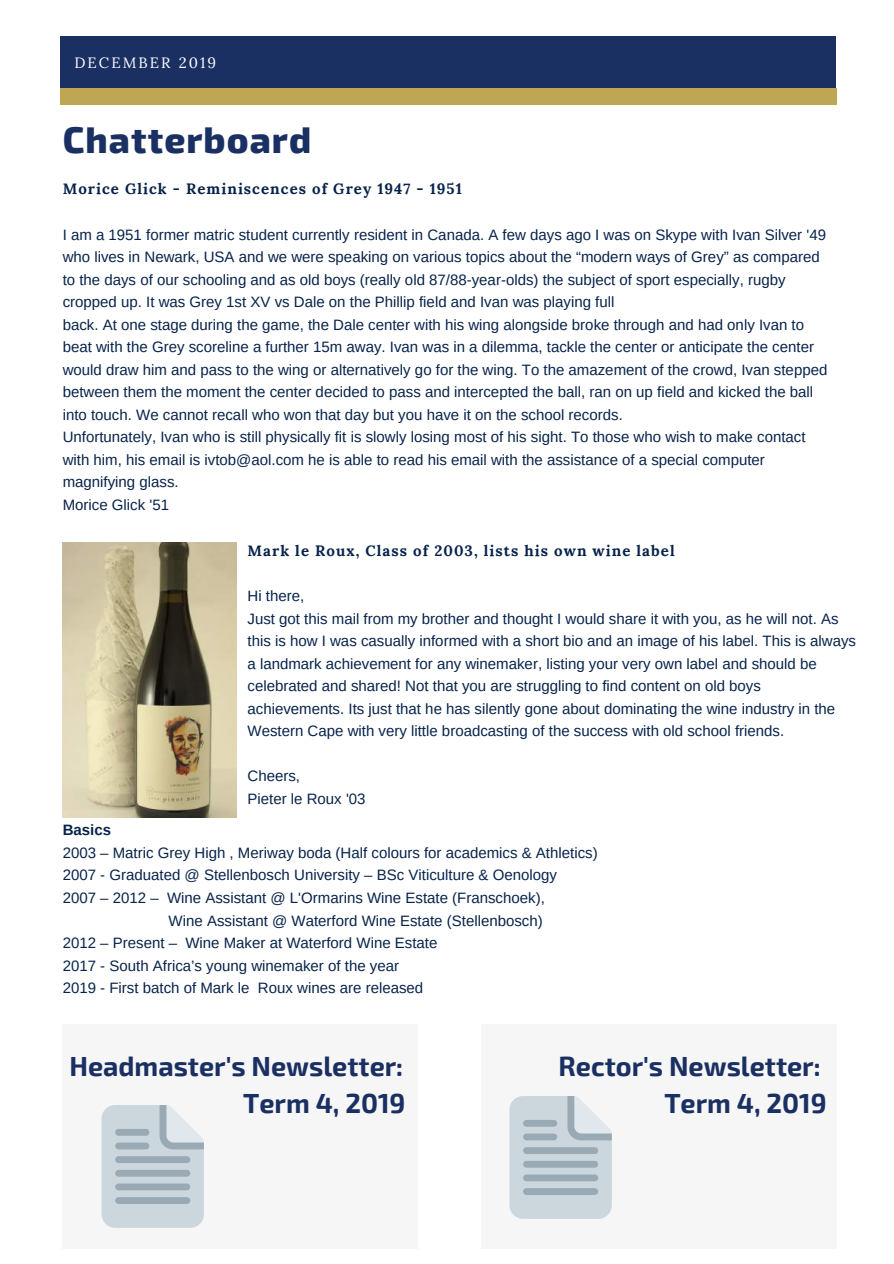
<style>
.page{position:relative;width:894px;height:1264px;background:#fff}
.page>*{position:absolute;margin:0;border:0;box-sizing:border-box;transform-origin:0 0}
.t1{font:800 36.45px "Exo 2";letter-spacing:.03em;color:#1b3062}
.t2{font:700 27px/37.2px "Exo 2";color:#1b3062;text-align:right}
.t3{font:15px/22.5px "Arimo";color:#07234b}
.t4{font:700 15px "Lora";letter-spacing:.07em;color:#07234b}
.t5{font:700 15px "Arimo";color:#07234b}
.t6{font:14.85px "Lora";letter-spacing:.14em;color:#fff}
</style>
<div class="page">
<div style="left:61px;top:37px;width:774px;height:53px;background:#1b3062"></div>
<div style="left:60px;top:88px;width:776px;height:16px;background:#bea652"></div>
<div style="left:63px;top:1024px;width:355px;height:224px;background:#f6f6f6"></div>
<svg style="left:101px;top:1105px;width:103px;height:122px"></svg>
<div style="left:481px;top:1024px;width:355px;height:224px;background:#f6f6f6"></div>
<svg style="left:509px;top:1096px;width:102px;height:122px"></svg>
<img style="left:63px;top:542px;width:173px;height:275px">
<p class="t6" style="left:74px;top:53px;width:143px">DECEMBER 2019</p>
<h1 class="t1" style="left:63px;top:116px;width:250px">Chatterboard</h1>
<p class="t4" style="left:63px;top:179px;width:400px">Morice Glick - Reminiscences of Grey 1947 - 1951</p>
<p class="t3" style="left:63px;top:223px;width:766px">I am a 1951 former matric student currently resident in Canada. A few days ago I was on Skype with Ivan Silver '49 who lives in Newark, USA and we were speaking on various topics about the “modern ways of Grey” as compared to the days of our schooling and as old boys (really old 87/88-year-olds) the subject of sport especially, rugby cropped up. It was Grey 1st XV vs Dale on the Phillip field and Ivan was playing full<br>back. At one stage during the game, the Dale center with his wing alongside broke through and had only Ivan to beat with the Grey scoreline a further 15m away. Ivan was in a dilemma, tackle the center or anticipate the center would draw him and pass to the wing or alternatively go for the wing. To the amazement of the crowd, Ivan stepped between them the moment the center decided to pass and intercepted the ball, ran on up field and kicked the ball into touch. We cannot recall who won that day but you have it on the school records.<br>Unfortunately, Ivan who is still physically fit is slowly losing most of his sight. To those who wish to make contact with him, his email is ivtob@aol.com he is able to read his email with the assistance of a special computer magnifying glass.<br>Morice Glick '51</p>
<p class="t4" style="left:247px;top:541px;width:428px">Mark le Roux, Class of 2003, lists his own wine label</p>
<p class="t3" style="left:247px;top:584px;width:610px">Hi there,<br>Just got this mail from my brother and thought I would share it with you, as he will not. As this is how I was casually informed with a short bio and an image of his label. This is always a landmark achievement for any winemaker, listing your very own label and should be celebrated and shared! Not that you are struggling to find content on old boys achievements. Its just that he has silently gone about dominating the wine industry in the Western Cape with very little broadcasting of the success with old school friends.</p>
<p class="t3" style="left:247px;top:765px;width:119px">Cheers,<br>Pieter le Roux '03</p>
<p class="t5" style="left:63px;top:821px;width:50px">Basics</p>
<p class="t3" style="left:63px;top:841px;width:536px">2003 – Matric Grey High , Meriway boda (Half colours for academics &amp; Athletics)</p>
<p class="t3" style="left:63px;top:864px;width:496px">2007 - Graduated @ Stellenbosch University – BSc Viticulture &amp; Oenology</p>
<p class="t3" style="left:63px;top:886px;width:483px">2007 – 2012 – Wine Assistant @ L'Ormarins Wine Estate (Franschoek),</p>
<p class="t3" style="left:169px;top:909px;width:375px">Wine Assistant @ Waterford Wine Estate (Stellenbosch)</p>
<p class="t3" style="left:63px;top:931px;width:376px">2012 – Present – Wine Maker at Waterford Wine Estate</p>
<p class="t3" style="left:63px;top:954px;width:338px">2017 - South Africa’s young winemaker of the year</p>
<p class="t3" style="left:63px;top:976px;width:362px">2019 - First batch of Mark le Roux wines are released</p>
<h2 class="t2" style="left:69px;top:1046px;width:337px">Headmaster's Newsletter:<br>Term 4, 2019</h2>
<h2 class="t2" style="left:558px;top:1046px;width:269px">Rector's Newsletter:<br>Term 4, 2019</h2>
</div>
